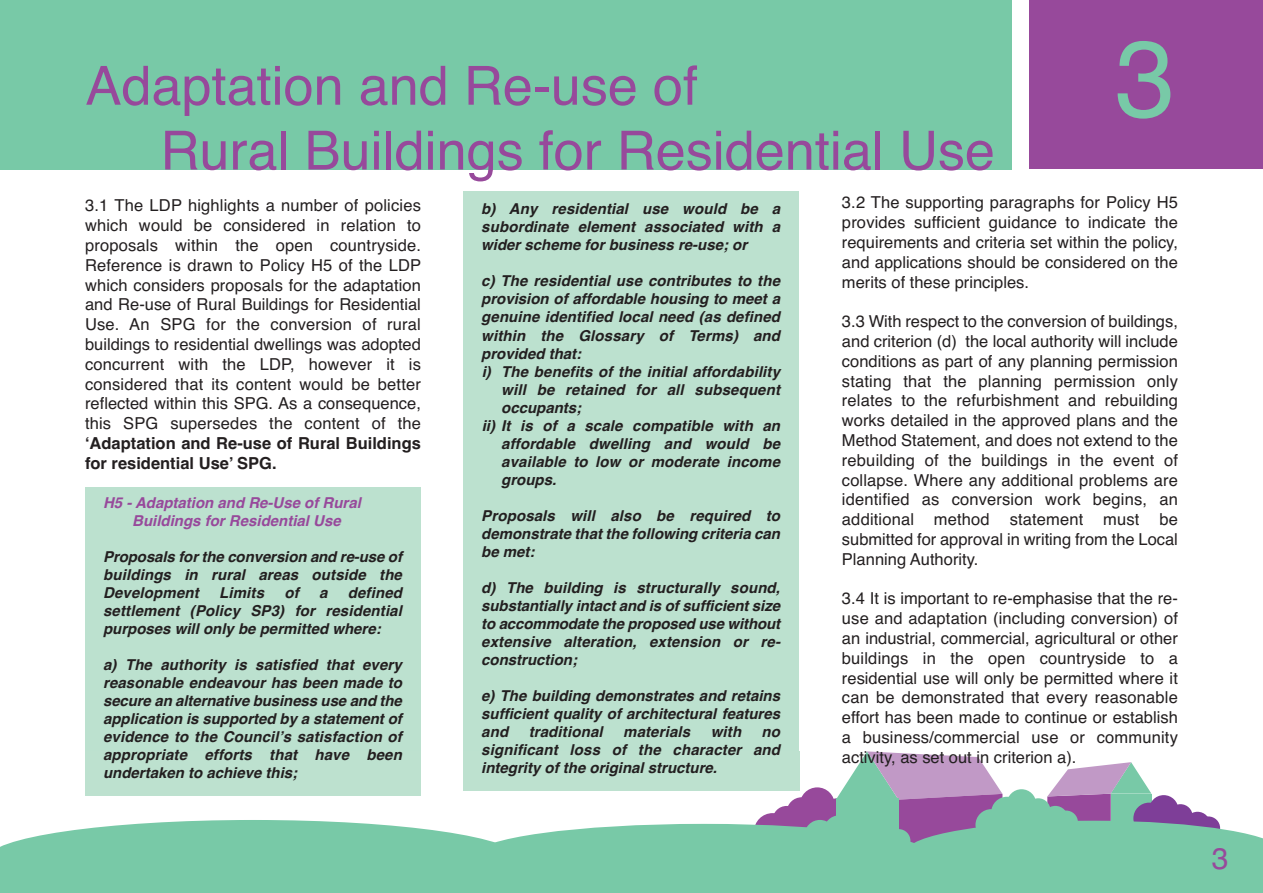
<style>
.page{position:relative;width:1263px;height:893px;background:#fff}
.page>*{position:absolute;margin:0;border:0;box-sizing:border-box;transform-origin:0 0}
.t1{font:108px "Helvetica";color:#78c9a7}
.t2{font:54px/64.8px "Helvetica";color:#97499b}
.t3{font:30px "Helvetica";color:#97499b}
.t4{font:16.5px/19.8px "Helvetica";color:#231f20;text-align:justify}
.t5{font:700 16.5px/19.8px "Helvetica";color:#231f20}
.t6{font:italic 700 15px/18px "Helvetica";letter-spacing:.01em;color:#231f20;text-align:justify}
.t7{font:italic 700 15px/18px "Helvetica";color:#97499b;text-align:center}
</style>
<div class="page">
<div style="left:800px;top:787px;width:35px;height:35px;background:#97499b;border-radius:50%"></div>
<div style="left:773px;top:806px;width:28px;height:28px;background:#97499b;border-radius:50%"></div>
<div style="left:787px;top:797px;width:30px;height:30px;background:#97499b;border-radius:50%"></div>
<div style="left:823px;top:798px;width:29px;height:29px;background:#97499b;border-radius:50%"></div>
<div style="left:754px;top:813px;width:37px;height:37px;background:#97499b;border-radius:50%"></div>
<div style="left:775px;top:817px;width:38px;height:37px;background:#97499b;border-radius:50%"></div>
<svg style="left:837px;top:751px;width:426px;height:111px"></svg>
<div style="left:0;top:862px;width:1263px;height:31px;background:#78c9a7"></div>
<div style="left:1010px;top:804px;width:31px;height:32px;background:#78c9a7;border-radius:50%"></div>
<div style="left:975px;top:809px;width:32px;height:31px;background:#78c9a7;border-radius:50%"></div>
<div style="left:475px;top:824px;width:458px;height:63px;background:#78c9a7;border-radius:50%"></div>
<div style="left:887px;top:829px;width:23px;height:24px;background:#78c9a7;border-radius:50%"></div>
<div style="left:824px;top:815px;width:31px;height:32px;background:#78c9a7;border-radius:50%"></div>
<svg style="left:0;top:820px;width:519px;height:42px"></svg>
<div style="left:836px;top:798px;width:62px;height:67px;background:#78c9a7"></div>
<div style="left:804px;top:820px;width:31px;height:31px;background:#78c9a7;border-radius:50%"></div>
<div style="left:463px;top:192px;width:336px;height:542px;background:#bce1cf"></div>
<div style="left:463px;top:734px;width:336px;height:17px;background:#bce1cf"></div>
<div style="left:85px;top:487px;width:336px;height:247px;background:#bce1cf"></div>
<div style="left:85px;top:734px;width:336px;height:17px;background:#bce1cf"></div>
<div style="left:0;top:0;width:1012px;height:170px;background:#78c9a7"></div>
<div style="left:1030px;top:0;width:233px;height:169px;background:#97499b"></div>
<h2 class="t2" style="left:160px;top:54px;width:836px;text-indent:-75px">Adaptation and Re-use of<br>Rural Buildings for Residential Use</h2>
<h1 class="t1" style="left:1115px;top:16px;width:62px">3</h1>
<p class="t4" style="left:85px;top:196px;width:338px">3.1 The LDP highlights a number of policies which would be considered in relation to proposals within the open countryside.<br>Reference is drawn to Policy H5 of the LDP which considers proposals for the adaptation and Re-use of Rural Buildings for Residential Use. An SPG for the conversion of rural buildings to residential dwellings was adopted concurrent with the LDP, however it is considered that its content would be better reflected within this SPG. As a consequence, this SPG supersedes the content of the</p>
<p class="t5" style="left:85px;top:433px;width:337px">‘Adaptation and Re-use of Rural Buildings for residential Use’ SPG.</p>
<p class="t7" style="left:103px;top:494px;width:259px">H5 - Adaptation and Re-Use of Rural<br>Buildings for Residential Use</p>
<p class="t6" style="left:103px;top:548px;width:300px">Proposals for the conversion and re-use of buildings in rural areas outside the Development</p>
<p class="t6" style="left:103px;top:584px;width:300px;text-indent:245px">defined settlement (Policy SP3) for residential purposes will only be permitted where:</p>
<p class="t6" style="left:103px;top:656px;width:300px">a) The authority is satisfied that every reasonable endeavour has been made to secure an alternative business use and the application is supported by a statement of evidence to the Council’s satisfaction of appropriate efforts that have been undertaken to achieve this;</p>
<p class="t6" style="left:219px;top:584px;width:46px">Limits</p>
<p class="t6" style="left:284px;top:584px;width:16px">of</p>
<p class="t6" style="left:319px;top:584px;width:10px">a</p>
<p class="t6" style="left:481px;top:200px;width:300px">b) Any residential use would be a subordinate element associated with a wider scheme for business re-use; or</p>
<p class="t6" style="left:481px;top:272px;width:300px">c) The residential use contributes to the</p>
<p class="t6" style="left:481px;top:290px;width:300px">provision of affordable housing to meet a</p>
<p class="t6" style="left:481px;top:308px;width:300px">genuine identified local need (as defined</p>
<p class="t6" style="left:481px;top:326px;width:300px">within the Glossary of Terms) and</p>
<p class="t6" style="left:481px;top:344px;width:101px">provided that:</p>
<p class="t6" style="left:482px;top:362px;width:300px">i) The benefits of the initial affordability</p>
<p class="t6" style="left:501px;top:380px;width:280px">will be retained for all subsequent</p>
<p class="t6" style="left:501px;top:398px;width:82px">occupants;</p>
<p class="t6" style="left:482px;top:416px;width:300px">ii) It is of a scale compatible with an</p>
<p class="t6" style="left:501px;top:434px;width:280px">affordable dwelling and would be</p>
<p class="t6" style="left:501px;top:452px;width:280px">available to low or moderate income</p>
<p class="t6" style="left:501px;top:470px;width:57px">groups.</p>
<p class="t6" style="left:481px;top:506px;width:300px">Proposals will also be required to demonstrate that the following criteria can be met:</p>
<p class="t6" style="left:481px;top:578px;width:300px">d) The building is structurally sound, substantially intact and is of sufficient size to accommodate the proposed use without extensive alteration, extension or re&shy;construction;</p>
<p class="t6" style="left:481px;top:686px;width:300px">e) The building demonstrates and retains sufficient quality of architectural features and</p>
<p class="t6" style="left:529px;top:722px;width:76px">traditional</p>
<p class="t6" style="left:623px;top:722px;width:69px">materials</p>
<p class="t6" style="left:711px;top:722px;width:32px">with</p>
<p class="t6" style="left:481px;top:722px;width:300px;text-indent:280px">no significant loss of the character and integrity of the original structure.</p>
<p class="t4" style="left:842px;top:193px;width:337px">3.2 The supporting paragraphs for Policy H5 provides sufficient guidance to indicate the requirements and criteria set within the policy, and applications should be considered on the merits of these principles.</p>
<p class="t4" style="left:842px;top:312px;width:337px">3.3 With respect to the conversion of buildings, and criterion (d) the local authority will include conditions as part of any planning permission stating that the planning permission only relates to the refurbishment and rebuilding works detailed in the approved plans and the Method Statement, and does not extend to the rebuilding of the buildings in the event of collapse. Where any additional problems are identified as conversion work begins, an additional method statement must be submitted for approval in writing from the Local Planning Authority.</p>
<p class="t4" style="left:842px;top:589px;width:337px">3.4 It is important to re-emphasise that the re&shy;use and adaptation (including conversion) of an industrial, commercial, agricultural or other buildings in the open countryside to a residential use will only be permitted where it can be demonstrated that every reasonable effort has been made to continue or establish a business/commercial use or community activity, as set out in criterion a).</p>
<h3 class="t3" style="left:1212px;top:841px;width:18px">3</h3>
</div>
